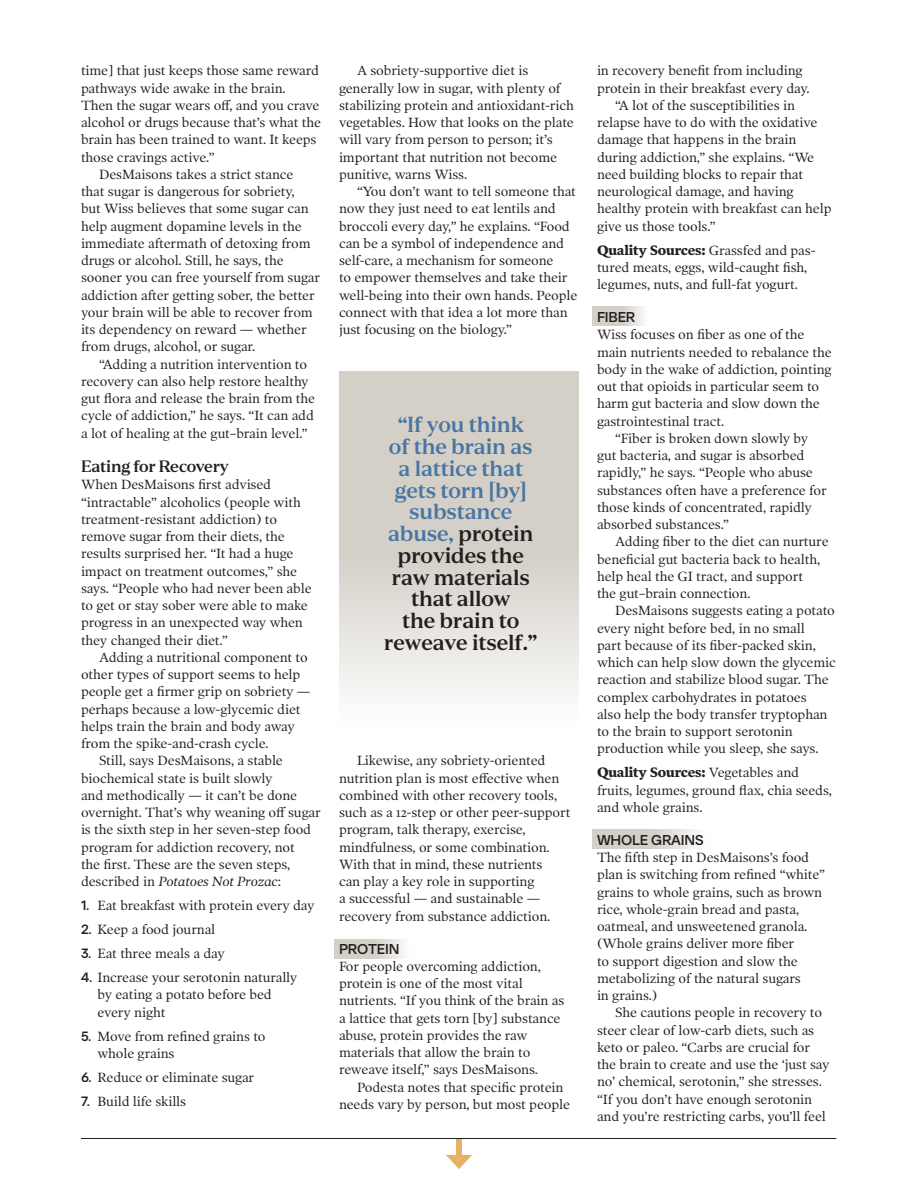
<style>
.page{position:relative;width:918px;height:1188px;background:#fff}
.page>*{position:absolute;margin:0;border:0;box-sizing:border-box;transform-origin:0 0}
.Pull_Quote{font:600 21.75px/21.8px "LT Serif";letter-spacing:-.005em;color:#231f20;text-align:center}
.Subhead{font:600 16.5px "LT Serif";letter-spacing:-.01em;color:#231f20}
.Sidebar_Body_Sans_No_Indent{font:500 14.25px "LT Sans";letter-spacing:-.01em;color:#231f20}
.Subhead-2{font:500 14.25px "LT Sans";letter-spacing:-.01em;color:#231f20}
.Body_Copy_Indent{font:13.5px/17.2px "Poynter OS Text One";letter-spacing:-.01em;color:#231f20}
.Body_Copy_No_Indent{font:13.5px/17.2px "Poynter OS Text One";letter-spacing:-.01em;color:#231f20}
.s1{font-style:italic}
.s2{font-family:"LT Sans";font-weight:500}
.s3{color:#4875a3}
.s4{font-weight:700}
</style>
<div class="page">
<svg style="left:592px;top:307px;width:52px;height:19px"></svg>
<svg style="left:592px;top:829px;width:105px;height:20px;background:#dbd7d1"></svg>
<div style="left:456px;top:1139px;width:6px;height:21px;background:#e8b165"></div>
<svg style="left:446px;top:1155px;width:26px;height:14px"></svg>
<hr style="left:81px;top:1138px;width:755px;height:1px;background:#231f20">
<svg style="left:334px;top:939px;width:69px;height:19px"></svg>
<div style="left:339px;top:371px;width:240px;height:361px;background:linear-gradient(to bottom,#c9c4ba,#f5f4f2)"></div>
<p class="Body_Copy_Indent" style="left:81px;top:62px;width:241px">time] that just keeps those same reward pathways wide awake in the brain.<br>Then the sugar wears off, and you crave alcohol or drugs because that’s what the brain has been trained to want. It keeps those cravings active.”</p>
<p class="Body_Copy_Indent" style="left:81px;top:166px;width:241px;text-indent:18px">DesMaisons takes a strict stance that sugar is dangerous for sobriety,<br>but Wiss believes that some sugar can help augment dopamine levels in the immediate aftermath of detoxing from drugs or alcohol. Still, he says, the sooner you can free yourself from sugar addiction after getting sober, the better your brain will be able to recover from its dependency on reward — whether from drugs, alcohol, or sugar.</p>
<p class="Body_Copy_Indent" style="left:81px;top:355px;width:236px;text-indent:18px">“Adding a nutrition intervention to recovery can also help restore healthy gut flora and release the brain from the cycle of addiction,” he says. “It can add a lot of healing at the gut–brain level.”</p>
<p class="Subhead" style="left:81px;top:457px;width:149px">Eating for Recovery</p>
<p class="Body_Copy_No_Indent" style="left:81px;top:476px;width:232px">When DesMaisons first advised “intractable” alcoholics (people with treatment-resistant addiction) to remove sugar from their diets, the results surprised her. “It had a huge impact on treatment outcomes,” she says. “People who had never been able to get or stay sober were able to make progress in an unexpected way when they changed their diet.”</p>
<p class="Body_Copy_Indent" style="left:81px;top:649px;width:231px;text-indent:18px">Adding a nutritional component to other types of support seems to help people get a firmer grip on sobriety — perhaps because a low-glycemic diet helps train the brain and body away from the spike-and-crash cycle.</p>
<p class="Body_Copy_Indent" style="left:81px;top:752px;width:241px;text-indent:18px">Still, says DesMaisons, a stable biochemical state is built slowly<br>and methodically — it can’t be done overnight. That’s why weaning off sugar is the sixth step in her seven-step food program for addiction recovery, not<br>the first. These are the seven steps, described in <span class="s1">Potatoes Not Prozac</span>:</p>
<p class="Body_Copy_Indent" style="left:81px;top:897px;width:235px"><span class="s2">1.</span> Eat breakfast with protein every day</p>
<p class="Body_Copy_Indent" style="left:81px;top:921px;width:136px"><span class="s2">2.</span> Keep a food journal</p>
<p class="Body_Copy_Indent" style="left:81px;top:945px;width:145px"><span class="s2">3.</span> Eat three meals a day</p>
<p class="Body_Copy_Indent" style="left:98px;top:969px;width:201px;text-indent:-16px"><span class="s2">4.</span> Increase your serotonin naturally by eating a potato before bed every night</p>
<p class="Body_Copy_Indent" style="left:98px;top:1027px;width:170px;text-indent:-16px"><span class="s2">5.</span> Move from refined grains to whole grains</p>
<p class="Body_Copy_Indent" style="left:81px;top:1069px;width:175px"><span class="s2">6.</span> Reduce or eliminate sugar</p>
<p class="Body_Copy_Indent" style="left:81px;top:1093px;width:107px"><span class="s2">7.</span> Build life skills</p>
<p class="Body_Copy_Indent" style="left:339px;top:62px;width:236px;text-indent:18px">A sobriety-supportive diet is generally low in sugar, with plenty of stabilizing protein and antioxidant-rich vegetables. How that looks on the plate will vary from person to person; it’s important that nutrition not become punitive, warns Wiss.</p>
<p class="Body_Copy_Indent" style="left:339px;top:183px;width:240px;text-indent:18px">“You don’t want to tell someone that now they just need to eat lentils and broccoli every day,” he explains. “Food can be a symbol of independence and self-care, a mechanism for someone<br>to empower themselves and take their well-being into their own hands. People connect with that idea a lot more than just focusing on the biology.”</p>
<p class="Pull_Quote" style="left:384px;top:414px;width:155px"><span class="s3">“If you think<br>of the brain as a lattice that gets torn [by] substance abuse,</span> protein provides the raw materials that allow<br>the brain to reweave itself.”</p>
<p class="Body_Copy_Indent" style="left:339px;top:752px;width:233px;text-indent:18px">Likewise, any sobriety-oriented nutrition plan is most effective when combined with other recovery tools, such as a 12-step or other peer-support program, talk therapy, exercise, mindfulness, or some combination.<br>With that in mind, these nutrients<br>can play a key role in supporting<br>a successful — and sustainable — recovery from substance addiction.</p>
<p class="Sidebar_Body_Sans_No_Indent" style="left:339px;top:940px;width:62px">PROTEIN</p>
<p class="Body_Copy_No_Indent" style="left:339px;top:958px;width:227px">For people overcoming addiction, protein is one of the most vital nutrients. “If you think of the brain as a lattice that gets torn [by] substance abuse, protein provides the raw materials that allow the brain to reweave itself,” says DesMaisons.</p>
<p class="Body_Copy_Indent" style="left:339px;top:1078px;width:233px;text-indent:18px">Podesta notes that specific protein needs vary by person, but most people</p>
<p class="Body_Copy_Indent" style="left:597px;top:62px;width:214px">in recovery benefit from including protein in their breakfast every day.</p>
<p class="Body_Copy_Indent" style="left:597px;top:97px;width:236px;text-indent:18px">“A lot of the susceptibilities in relapse have to do with the oxidative damage that happens in the brain during addiction,” she explains. “We need building blocks to repair that neurological damage, and having healthy protein with breakfast can help give us those tools.”</p>
<p class="Body_Copy_No_Indent" style="left:597px;top:241px;width:220px"><span class="s4">Quality Sources:</span> Grassfed and pas&shy;tured meats, eggs, wild-caught fish, legumes, nuts, and full-fat yogurt.</p>
<p class="Subhead-2" style="left:597px;top:308px;width:40px">FIBER</p>
<p class="Body_Copy_No_Indent" style="left:597px;top:326px;width:236px">Wiss focuses on fiber as one of the main nutrients needed to rebalance the body in the wake of addiction, pointing out that opioids in particular seem to harm gut bacteria and slow down the gastrointestinal tract.</p>
<p class="Body_Copy_Indent" style="left:597px;top:430px;width:231px;text-indent:18px">“Fiber is broken down slowly by gut bacteria, and sugar is absorbed rapidly,” he says. “People who abuse substances often have a preference for those kinds of concentrated, rapidly absorbed substances.”</p>
<p class="Body_Copy_Indent" style="left:597px;top:533px;width:233px;text-indent:18px">Adding fiber to the diet can nurture beneficial gut bacteria back to health, help heal the GI tract, and support<br>the gut–brain connection.</p>
<p class="Body_Copy_Indent" style="left:597px;top:602px;width:240px;text-indent:18px">DesMaisons suggests eating a potato every night before bed, in no small<br>part because of its fiber-packed skin, which can help slow down the glycemic reaction and stabilize blood sugar. The complex carbohydrates in potatoes<br>also help the body transfer tryptophan to the brain to support serotonin production while you sleep, she says.</p>
<p class="Body_Copy_No_Indent" style="left:597px;top:764px;width:237px"><span class="s4">Quality Sources:</span> Vegetables and fruits, legumes, ground flax, chia seeds, and whole grains.</p>
<p class="Sidebar_Body_Sans_No_Indent" style="left:597px;top:831px;width:108px">WHOLE GRAINS</p>
<p class="Body_Copy_No_Indent" style="left:597px;top:849px;width:229px">The fifth step in DesMaisons’s food plan is switching from refined “white” grains to whole grains, such as brown rice, whole-grain bread and pasta, oatmeal, and unsweetened granola. (Whole grains deliver more fiber<br>to support digestion and slow the metabolizing of the natural sugars<br>in grains.)</p>
<p class="Body_Copy_Indent" style="left:597px;top:1004px;width:234px;text-indent:18px">She cautions people in recovery to steer clear of low-carb diets, such as keto or paleo. “Carbs are crucial for the brain to create and use the ‘just say no’ chemical, serotonin,” she stresses. “If you don’t have enough serotonin and you’re restricting carbs, you’ll feel</p>
</div>
